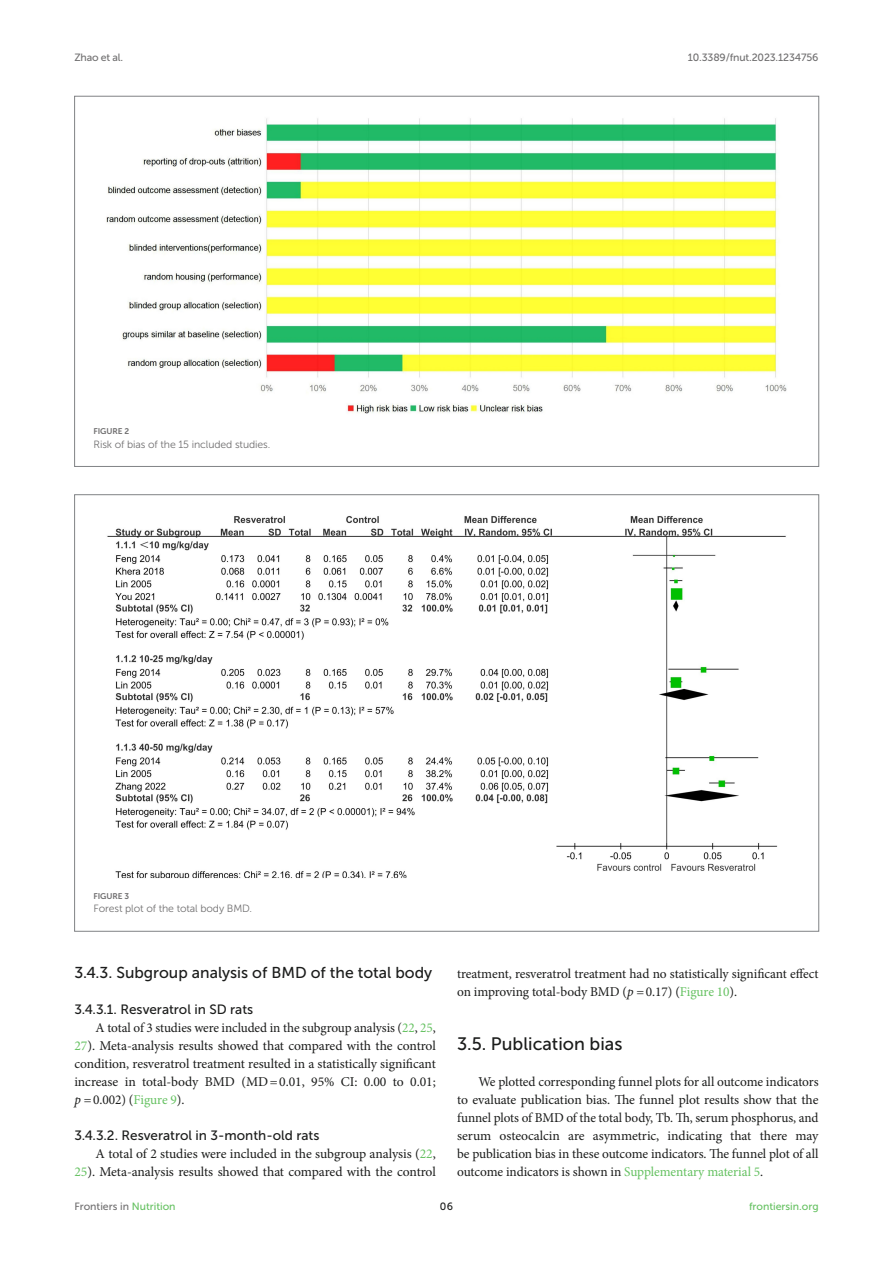
<style>
.page{position:relative;width:893px;height:1263px;background:#fff}
.page>*{position:absolute;margin:0;border:0;box-sizing:border-box;transform-origin:0 0}
.HEAD_2{font:18px "Museo Sans 500";color:#1b1c1b}
.HEAD_3{font:15.75px "Museo Sans 500";color:#1b1c1b}
.TEXT_FLUSH{font:13.5px/18px "Minion Pro";letter-spacing:-.005em;color:#1b1c1b;text-align:justify}
.HEAD_4{font:13.5px "Museo Sans 500";color:#1b1c1b}
.HEAD_4_after_HEAD_3{font:13.5px "Museo Sans 500";color:#1b1c1b}
.FIG_LEG{font:10.5px "Museo Sans 300";letter-spacing:-.01em;color:#706f70}
.t1{font:10.5px "Museo Sans 500";letter-spacing:-.015em;color:#706f70}
.t2{font:10.5px "Museo Sans 500";color:#65c161}
.t3{font:10.5px "Museo Sans 500";color:#1b1c1b}
.FIG_HD{font:8.25px "Museo Sans 700";letter-spacing:-.01em;color:#706f70}
.s1{color:#65c161}
.s2{font-style:italic}
</style>
<div class="page">
<img style="left:106px;top:118px;width:681px;height:296px">
<img style="left:107px;top:516px;width:679px;height:362px">
<p class="t1" style="left:74px;top:51px;width:50px">Zhao et al.</p>
<p class="t1" style="left:688px;top:51px;width:132px">10.3389/fnut.2023.1234756</p>
<p class="FIG_HD" style="left:94px;top:427px;width:37px">FIGURE 2</p>
<p class="FIG_LEG" style="left:94px;top:438px;width:178px">Risk of bias of the 15 included studies.</p>
<p class="FIG_HD" style="left:94px;top:891px;width:37px">FIGURE 3</p>
<p class="FIG_LEG" style="left:94px;top:903px;width:160px">Forest plot of the total body BMD.</p>
<p class="HEAD_3" style="left:74px;top:964px;width:359px">3.4.3. Subgroup analysis of BMD of the total body</p>
<p class="HEAD_4_after_HEAD_3" style="left:74px;top:1002px;width:180px">3.4.3.1. Resveratrol in SD rats</p>
<p class="TEXT_FLUSH" style="left:74px;top:1019px;width:363px;text-indent:21px">A total of 3 studies were included in the subgroup analysis (<span class="s1">22</span>, <span class="s1">25</span>, <span class="s1">27</span>). Meta-analysis results showed that compared with the control condition, resveratrol treatment resulted in a statistically significant increase in total-body BMD (MD=0.01, 95% CI: 0.00 to 0.01; <span class="s2">p</span> =0.002) (<span class="s1">Figure 9</span>).</p>
<p class="HEAD_4" style="left:74px;top:1128px;width:247px">3.4.3.2. Resveratrol in 3-month-old rats</p>
<p class="TEXT_FLUSH" style="left:74px;top:1145px;width:363px;text-align:right">A total of 2 studies were included in the subgroup analysis (<span class="s1">22</span>,<br><span class="s1">25</span>). Meta-analysis results showed that compared with the control</p>
<p class="TEXT_FLUSH" style="left:457px;top:965px;width:363px">treatment, resveratrol treatment had no statistically significant effect on improving total-body BMD (<span class="s2">p</span> =0.17) (<span class="s1">Figure 10</span>).</p>
<p class="HEAD_2" style="left:457px;top:1034px;width:167px">3.5. Publication bias</p>
<p class="TEXT_FLUSH" style="left:457px;top:1073px;width:363px;text-indent:21px">We plotted corresponding funnel plots for all outcome indicators to evaluate publication bias. The funnel plot results show that the funnel plots of BMD of the total body, Tb. Th, serum phosphorus, and serum osteocalcin are asymmetric, indicating that there may be publication bias in these outcome indicators. The funnel plot of all outcome indicators is shown in <span class="s1">Supplementary material 5</span>.</p>
<p class="t1" style="left:74px;top:1200px;width:103px">Frontiers in <span class="s1">Nutrition</span></p>
<p class="t3" style="left:440px;top:1200px;width:15px">06</p>
<p class="t2" style="left:749px;top:1200px;width:71px">frontiersin.org</p>
</div>
